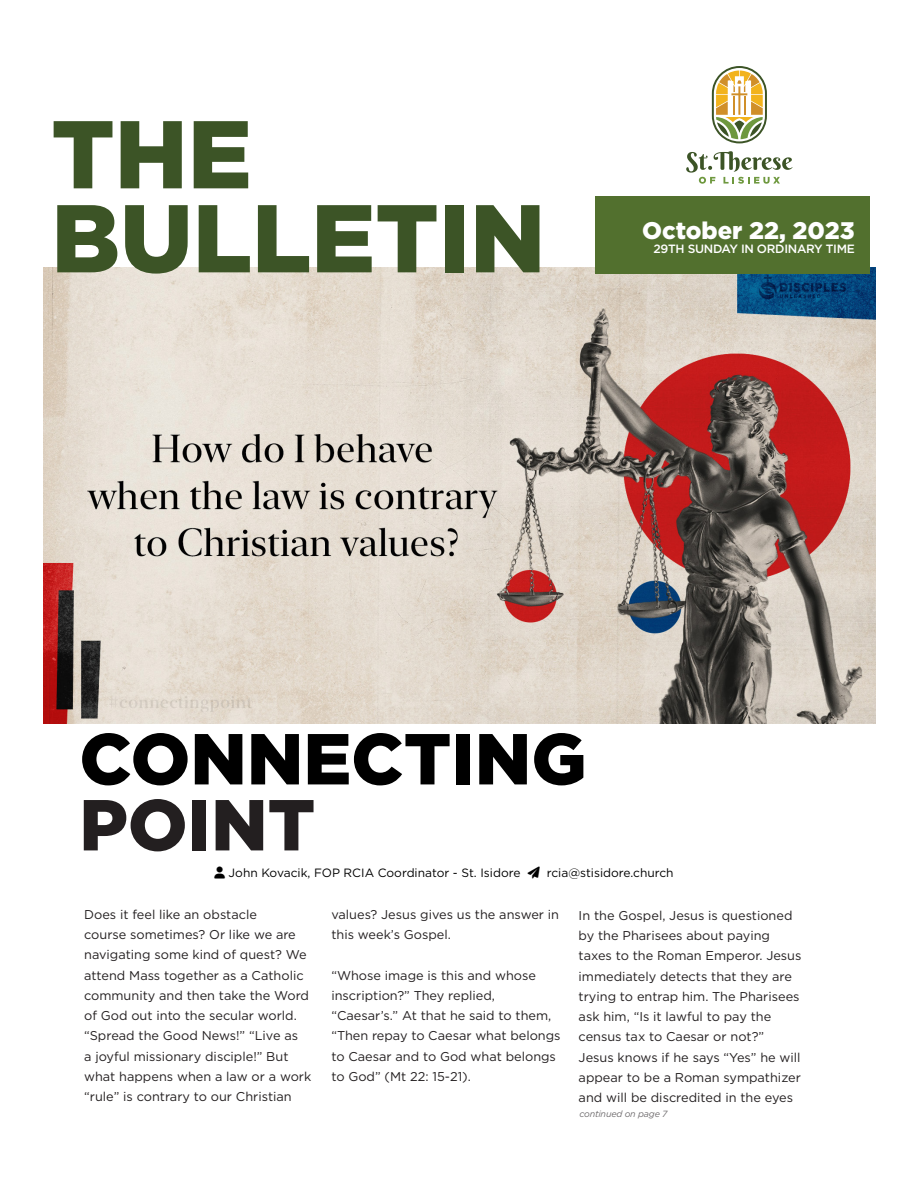
<style>
.page{position:relative;width:918px;height:1188px;background:#fff}
.page>*{position:absolute;margin:0;border:0;box-sizing:border-box;transform-origin:0 0}
.Paragraph_Style_2{font:900 96px "Gotham";color:#3c5426}
.t1{font:900 72px/66px "Gotham";color:#000}
.t2{font:900 24px "Gotham";color:#fff}
.t3{font:12.75px/20.2px "Gotham";color:#231f20}
.t4{font:12px "Gotham";color:#000}
.t5{font:500 12px "Gotham";letter-spacing:-.025em;color:#fff}
.Small_Detail_Footnote{font:italic 9px "Gotham";letter-spacing:-.02em;color:#6e6b6d}
.s1{color:#231f20}
</style>
<div class="page">
<img style="left:43px;top:267px;width:833px;height:456px">
<div style="left:595px;top:196px;width:274px;height:78px;background:#52702e"></div>
<svg style="left:712px;top:66px;width:55px;height:77px"></svg>
<svg style="left:686px;top:151px;width:107px;height:33px"></svg>
<p class="Paragraph_Style_2" style="left:51px;top:88px;width:202px">THE</p>
<p class="Paragraph_Style_2" style="left:51px;top:172px;width:496px">BULLETIN</p>
<p class="t2" style="left:642px;top:214px;width:214px">October 22, 2023</p>
<p class="t5" style="left:654px;top:241px;width:203px">29TH SUNDAY IN ORDINARY TIME</p>
<p class="t1" style="left:79px;top:725px;width:509px">CONNECTING<br><span class="s1">POINT</span></p>
<p class="t4" style="left:229px;top:865px;width:447px">John Kovacik, FOP RCIA Coordinator - St. Isidore ➢ rcia@stisidore.church</p>
<p class="t3" style="left:84px;top:904px;width:229px">Does it feel like an obstacle<br>course sometimes? Or like we are navigating some kind of quest? We attend Mass together as a Catholic community and then take the Word of God out into the secular world. “Spread the Good News!” “Live as<br>a joyful missionary disciple!” But what happens when a law or a work “rule” is contrary to our Christian</p>
<p class="t3" style="left:331px;top:904px;width:229px">values? Jesus gives us the answer in this week’s Gospel.</p>
<p class="t3" style="left:331px;top:965px;width:231px">“Whose image is this and whose inscription?” They replied, “Caesar’s.” At that he said to them, “Then repay to Caesar what belongs to Caesar and to God what belongs to God” (Mt 22: 15-21).</p>
<p class="t3" style="left:579px;top:905px;width:224px">In the Gospel, Jesus is questioned by the Pharisees about paying taxes to the Roman Emperor. Jesus immediately detects that they are trying to entrap him. The Pharisees ask him, “Is it lawful to pay the census tax to Caesar or not?”<br>Jesus knows if he says “Yes” he will appear to be a Roman sympathizer and will be discredited in the eyes</p>
<p class="Small_Detail_Footnote" style="left:579px;top:1109px;width:90px">continued on page 7</p>
</div>
